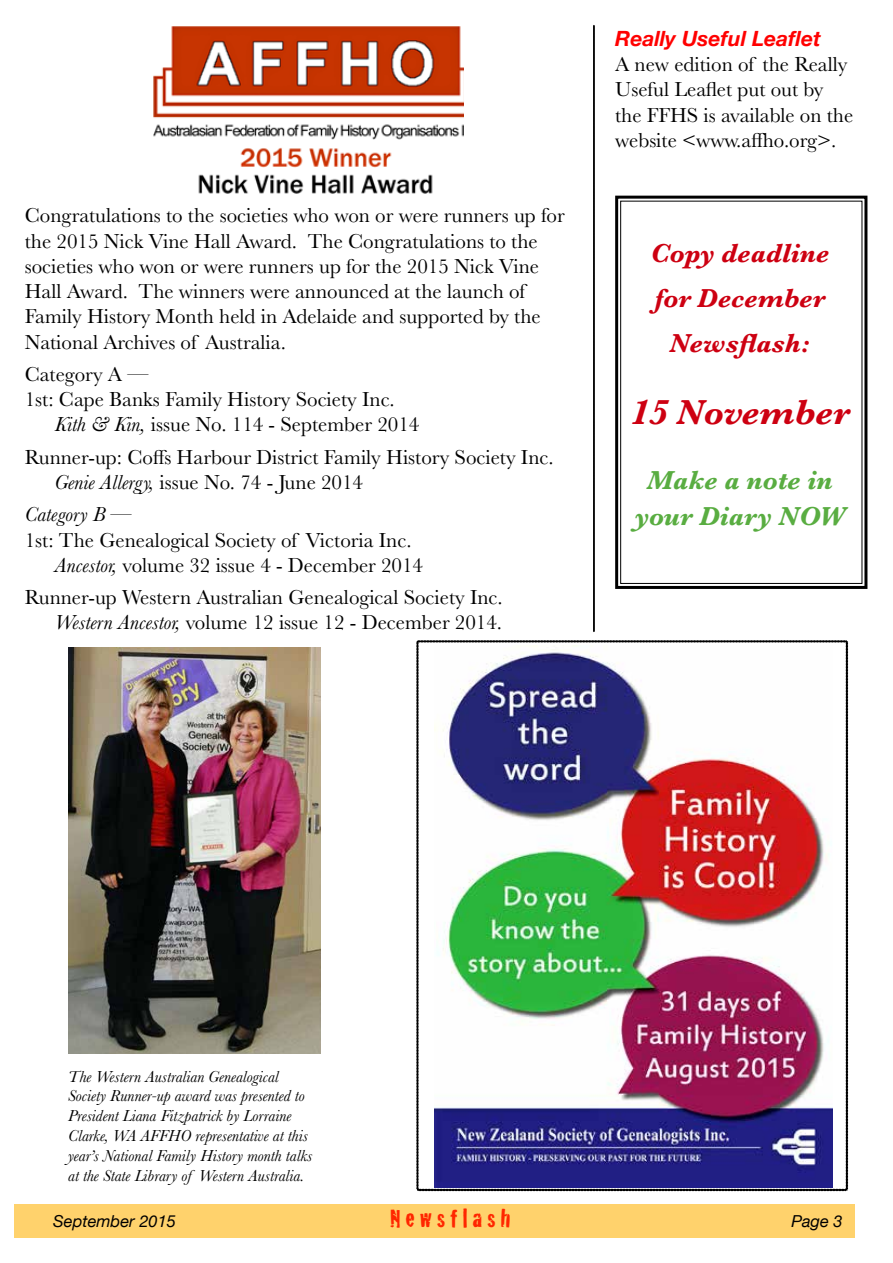
<style>
.page{position:relative;width:893px;height:1263px;background:#fff}
.page>*{position:absolute;margin:0;border:0;box-sizing:border-box;transform-origin:0 0}
.t1{font:italic 700 36px "Baskerville";color:#cd0011}
.t2{font:italic 700 27px/45px "Baskerville";color:#cd0011;text-align:center}
.t3{font:italic 700 27px/36px "Baskerville";color:#59ad41;text-align:center}
.t4{font:27px "Cracked";color:#ff2600}
.t5{font:21px/25.2px "Baskerville";color:#000}
.t6{font:italic 700 21px "Helvetica Neue";color:#f00}
.t7{font:italic 21px "Baskerville";color:#000}
.t8{font:italic 16.5px/19.8px "Baskerville";color:#000}
.t9{font:italic 16.5px "Helvetica Neue";color:#000}
.s1{font-style:italic}
</style>
<div class="page">
<div style="left:14px;top:1204px;width:841px;height:33px;background:#ffd26c"></div>
<img style="left:68px;top:647px;width:252px;height:406px">
<img style="left:153px;top:26px;width:311px;height:168px">
<svg style="left:615px;top:195px;width:253px;height:394px"></svg>
<div style="left:620px;top:201px;width:242px;height:383px;border:1px solid #000"></div>
<img style="left:417px;top:640px;width:431px;height:551px">
<svg style="left:594px;top:26px;width:1px;height:606px"></svg>
<p class="t5" style="left:25px;top:203px;width:541px">Congratulations to the societies who won or were runners up for the 2015 Nick Vine Hall Award. The Congratulations to the societies who won or were runners up for the 2015 Nick Vine Hall Award. The winners were announced at the launch of Family History Month held in Adelaide and supported by the National Archives of Australia.</p>
<p class="t5" style="left:25px;top:362px;width:125px">Category A —</p>
<p class="t5" style="left:25px;top:387px;width:372px">1st: Cape Banks Family History Society Inc.</p>
<p class="t5" style="left:55px;top:412px;width:366px"><span class="s1">Kith &amp; Kin,</span> issue No. 114 - September 2014</p>
<p class="t5" style="left:55px;top:445px;width:500px;text-indent:-30px">Runner-up: Coffs Harbour District Family History Society Inc.<br><span class="s1">Genie Allergy,</span> issue No. 74 - June 2014</p>
<p class="t7" style="left:25px;top:501px;width:108px">Category B —</p>
<p class="t5" style="left:55px;top:527px;width:370px;text-indent:-30px">1st: The Genealogical Society of Victoria Inc.<br><span class="s1">Ancestor,</span> volume 32 issue 4 - December 2014</p>
<p class="t5" style="left:25px;top:585px;width:479px;text-align:right">Runner-up Western Australian Genealogical Society Inc.<br><span class="s1">Western Ancestor,</span> volume 12 issue 12 - December 2014.</p>
<p class="t6" style="left:615px;top:22px;width:207px">Really Useful Leaflet</p>
<p class="t5" style="left:615px;top:52px;width:240px">A new edition of the Really<br>Useful Leaflet put out by the FFHS is available on the website &lt;www.affho.org&gt;.</p>
<p class="t2" style="left:650px;top:231px;width:180px">Copy deadline for December<br>Newsflash:</p>
<h1 class="t1" style="left:630px;top:388px;width:221px">15 November</h1>
<p class="t3" style="left:635px;top:462px;width:211px">Make a note in your Diary NOW</p>
<p class="t8" style="left:68px;top:1066px;width:246px">The Western Australian Genealogical Society Runner-up award was presented to President Liana Fitzpatrick by Lorraine Clarke, WA AFFHO representative at this year’s National Family History month talks at the State Library of Western Australia.</p>
<p class="t9" style="left:53px;top:1209px;width:124px">September 2015</p>
<p class="t4" style="left:390px;top:1197px;width:122px">N e w s f l a s h</p>
<p class="t9" style="left:791px;top:1209px;width:53px">Page 3</p>
</div>
